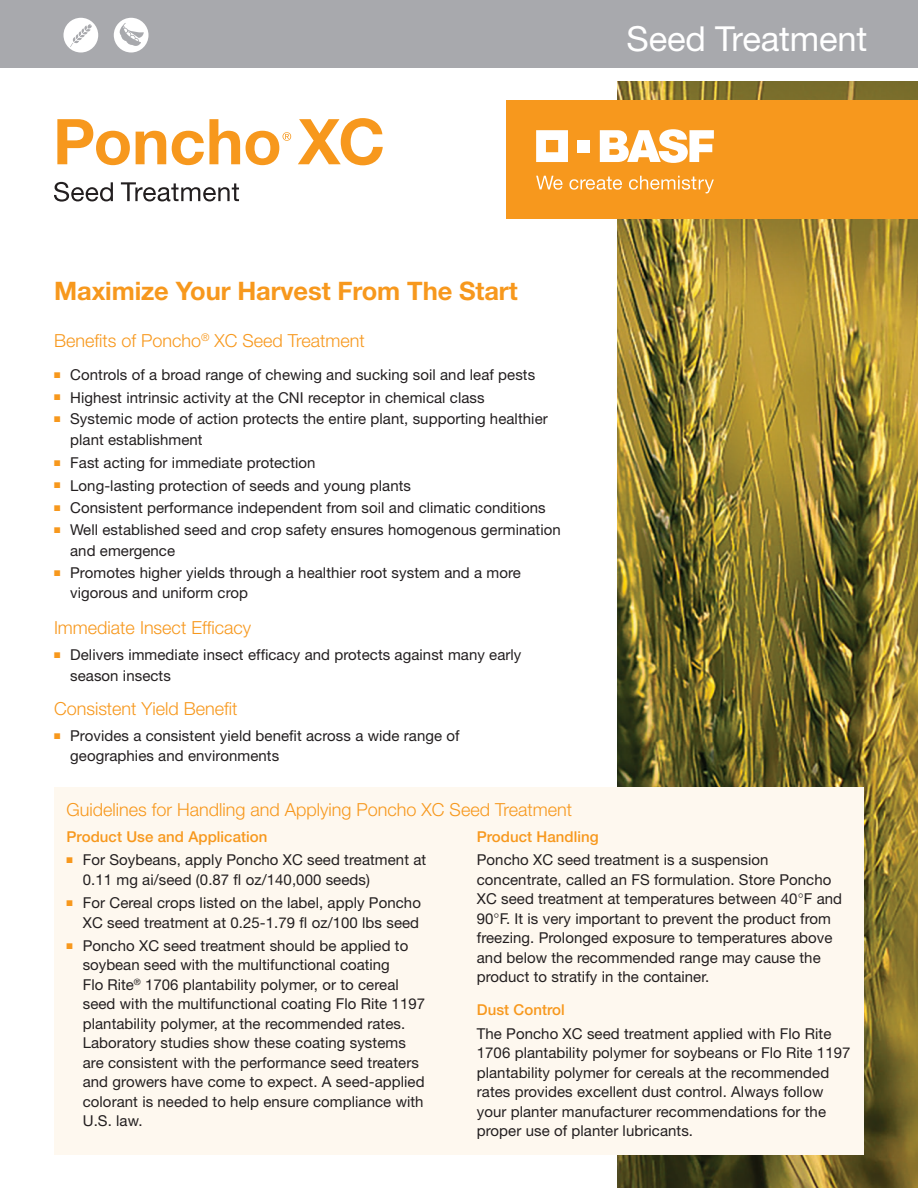
<style>
.page{position:relative;width:918px;height:1188px;background:#fff}
.page>*{position:absolute;margin:0;border:0;box-sizing:border-box;transform-origin:0 0}
.t1{font:34.5px "Helvetica Neue";letter-spacing:-.005em;color:#fff}
.t2{font:700 25.5px "Helvetica Neue";letter-spacing:-.005em;color:#f7981d}
.t3{font:300 18px "Helvetica Neue";color:#f7981d}
.t4{font:15px/19.5px "Helvetica Neue";letter-spacing:.005em;color:#231f20}
.t5{font:500 15px "Helvetica Neue";letter-spacing:.005em;color:#f7981d}
.s1{color:#f7981d}
.s2{font-weight:300}
</style>
<div class="page">
<div style="left:0;top:0;width:918px;height:68px;background:#a8a9ad"></div>
<img style="left:618px;top:81px;width:300px;height:1107px">
<div style="left:507px;top:100px;width:411px;height:119px;background:#f7981d"></div>
<svg style="left:536px;top:130px;width:32px;height:32px"></svg>
<div style="left:578px;top:140px;width:12px;height:12px;background:#fff"></div>
<svg style="left:600px;top:129px;width:114px;height:34px"></svg>
<svg style="left:536px;top:176px;width:27px;height:14px"></svg>
<svg style="left:569px;top:177px;width:53px;height:13px"></svg>
<svg style="left:629px;top:176px;width:85px;height:17px"></svg>
<svg style="left:57px;top:119px;width:73px;height:46px"></svg>
<svg style="left:136px;top:131px;width:30px;height:33px"></svg>
<svg style="left:172px;top:119px;width:68px;height:46px"></svg>
<svg style="left:246px;top:131px;width:45px;height:34px"></svg>
<svg style="left:298px;top:118px;width:85px;height:47px"></svg>
<svg style="left:54px;top:182px;width:59px;height:20px"></svg>
<svg style="left:121px;top:182px;width:118px;height:19px"></svg>
<div style="left:54px;top:787px;width:810px;height:368px;background:#fef8ef"></div>
<svg style="left:64px;top:18px;width:34px;height:34px"></svg>
<svg style="left:114px;top:18px;width:34px;height:35px"></svg>
<h1 class="t1" style="left:627px;top:18px;width:242px">Seed Treatment</h1>
<h2 class="t2" style="left:54px;top:275px;width:465px">Maximize Your Harvest From The Start</h2>
<p class="t3" style="left:54px;top:329px;width:312px">Benefits of Poncho<sup>®</sup> XC Seed Treatment</p>
<p class="t4" style="left:54px;top:365px;width:483px"><span class="s1">■</span> Controls of a broad range of chewing and sucking soil and leaf pests</p>
<p class="t4" style="left:54px;top:387px;width:432px"><span class="s1">■</span> Highest intrinsic activity at the CNI receptor in chemical class</p>
<p class="t4" style="left:70px;top:408px;width:479px;line-height:21px;text-indent:-16px"><span class="s1">■</span> Systemic mode of action protects the entire plant, supporting healthier plant establishment</p>
<p class="t4" style="left:54px;top:453px;width:263px"><span class="s1">■</span> Fast acting for immediate protection</p>
<p class="t4" style="left:54px;top:475px;width:359px"><span class="s1">■</span> Long-lasting protection of seeds and young plants</p>
<p class="t4" style="left:54px;top:498px;width:493px"><span class="s1">■</span> Consistent performance independent from soil and climatic conditions</p>
<p class="t4" style="left:70px;top:519px;width:492px;line-height:21px;text-indent:-16px"><span class="s1">■</span> Well established seed and crop safety ensures homogenous germination and emergence</p>
<p class="t4" style="left:70px;top:563px;width:452px;text-indent:-16px"><span class="s1">■</span> Promotes higher yields through a healthier root system and a more vigorous and uniform crop</p>
<p class="t3" style="left:54px;top:617px;width:199px">Immediate Insect Efficacy</p>
<p class="t4" style="left:70px;top:645px;width:453px;line-height:20.2px;text-indent:-16px"><span class="s1">■</span> Delivers immediate insect efficacy and protects against many early season insects</p>
<p class="t3" style="left:54px;top:698px;width:185px">Consistent Yield Benefit</p>
<p class="t4" style="left:70px;top:726px;width:391px;text-indent:-16px"><span class="s1">■</span> Provides a consistent yield benefit across a wide range of geographies and environments</p>
<p class="t3" style="left:67px;top:798px;width:507px">Guidelines for Handling and Applying Poncho XC Seed Treatment</p>
<p class="t5" style="left:67px;top:828px;width:202px">Product Use and Application</p>
<p class="t4" style="left:83px;top:850px;width:345px;text-indent:-16px"><span class="s1">■</span> For Soybeans, apply Poncho XC seed treatment at<br>0.11 mg ai/seed (0.87 fl oz/140,000 seeds)</p>
<p class="t4" style="left:67px;top:893px;width:356px;text-align:right"><span class="s1">■</span> For Cereal crops listed on the label, apply Poncho<br>XC seed treatment at 0.25-1.79 fl oz/100 lbs seed</p>
<p class="t4" style="left:83px;top:936px;width:344px;text-indent:-16px"><span class="s1">■</span> Poncho XC seed treatment should be applied to soybean seed with the multifunctional coating<br>Flo Rite<sup>®</sup> 1706 plantability polymer, or to cereal seed with the multifunctional coating Flo Rite 1197 plantability polymer, at the recommended rates.<br>Laboratory studies show these coating systems are consistent with the performance seed treaters and growers have come to expect. A seed-applied colorant is needed to help ensure compliance with U.S. law.</p>
<p class="t5" style="left:477px;top:828px;width:123px">Product Handling</p>
<p class="t4" style="left:477px;top:850px;width:367px">Poncho XC seed treatment is a suspension concentrate, called an FS formulation. Store Poncho XC seed treatment at temperatures between 40<span class="s2">°</span>F and 90<span class="s2">°</span>F. It is very important to prevent the product from freezing. Prolonged exposure to temperatures above and below the recommended range may cause the product to stratify in the container.</p>
<p class="t5" style="left:477px;top:1001px;width:90px">Dust Control</p>
<p class="t4" style="left:477px;top:1023px;width:375px">The Poncho XC seed treatment applied with Flo Rite 1706 plantability polymer for soybeans or Flo Rite 1197 plantability polymer for cereals at the recommended rates provides excellent dust control. Always follow your planter manufacturer recommendations for the proper use of planter lubricants.</p>
</div>
